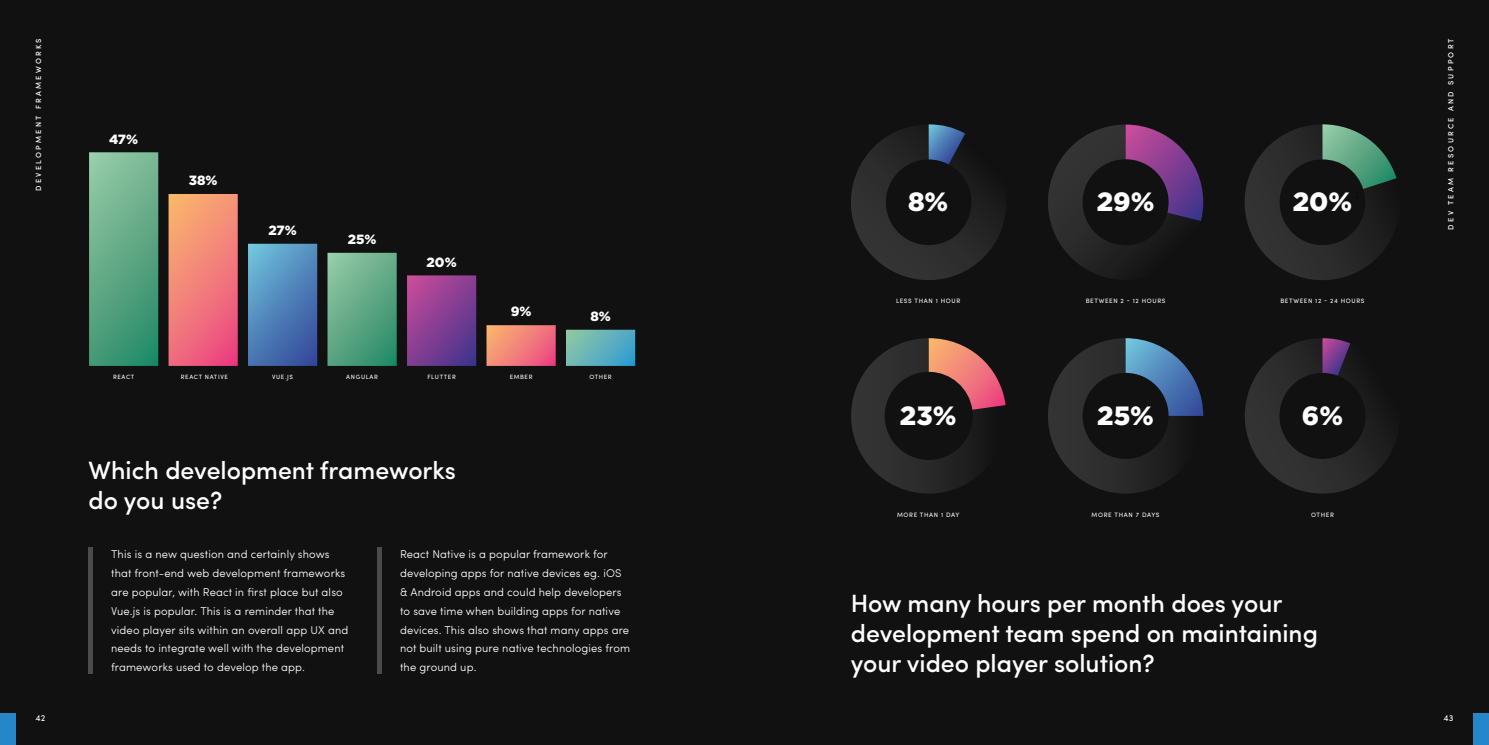
<style>
.page{position:relative;width:1489px;height:745px;background:#fff}
.page>*{position:absolute;margin:0;border:0;box-sizing:border-box;transform-origin:0 0}
.t1{font:900 26.38px "Gotham";color:#fff}
.t2{font:500 25px/30px "Sofia Pro";color:#fff}
.t3{font:900 13.38px "Gotham";color:#fff}
.t4{font:300 11.25px/18.8px "Sofia Pro";letter-spacing:.01em;color:#fff}
.t5{font:8.75px "Sofia Pro";color:#fff}
.t6{font:500 7.5px "Sofia Pro";letter-spacing:.3em;color:#fff}
.t7{font:6.25px "Sofia Pro";letter-spacing:.1em;color:#fff}
.t8{font:6.12px "Sofia Pro";letter-spacing:.1em;color:#fff}
</style>
<div class="page">
<div style="left:744px;top:0;width:744px;height:744px;background:#121111"></div>
<div style="left:0;top:0;width:744px;height:744px;background:#121111"></div>
<div style="left:0;top:712px;width:16px;height:32px;background:#2587c8"></div>
<div style="left:1473px;top:712px;width:15px;height:32px;background:#2587c8"></div>
<hr style="left:89px;top:546px;width:4px;height:127px;background:#4c4b4b">
<div style="left:377px;top:546px;width:5px;height:127px;background:#4c4b4b"></div>
<svg style="left:89px;top:152px;width:69px;height:213px;background:#5fa885"></svg>
<svg style="left:168px;top:194px;width:70px;height:171px;background:#ee7d77"></svg>
<svg style="left:248px;top:243px;width:69px;height:122px;background:#4f82b8"></svg>
<svg style="left:327px;top:252px;width:70px;height:113px;background:#5ea684"></svg>
<svg style="left:407px;top:275px;width:69px;height:90px;background:#843e91"></svg>
<svg style="left:486px;top:325px;width:69px;height:40px;background:#ef7f78"></svg>
<svg style="left:566px;top:329px;width:69px;height:36px;background:#60aeb7"></svg>
<svg style="left:1245px;top:338px;width:147px;height:155px"></svg>
<svg style="left:1048px;top:338px;width:155px;height:155px"></svg>
<svg style="left:851px;top:338px;width:155px;height:155px"></svg>
<svg style="left:1048px;top:124px;width:155px;height:154px"></svg>
<svg style="left:851px;top:124px;width:154px;height:156px"></svg>
<svg style="left:1244px;top:124px;width:153px;height:156px"></svg>
<p class="t6" style="left:33px;top:191px;width:154px;rotate:-90deg">DEVELOPMENT FRAMEWORKS</p>
<p class="t6" style="left:1445px;top:229px;width:193px;rotate:-90deg">DEV TEAM RESOURCE AND SUPPORT</p>
<p class="t3" style="left:109px;top:131px;width:31px">47%</p>
<p class="t3" style="left:189px;top:173px;width:30px">38%</p>
<h1 class="t1" style="left:908px;top:186px;width:42px">8%</h1>
<h1 class="t1" style="left:1096px;top:186px;width:59px">29%</h1>
<h1 class="t1" style="left:1292px;top:186px;width:61px">20%</h1>
<p class="t3" style="left:268px;top:222px;width:30px">27%</p>
<p class="t3" style="left:348px;top:232px;width:30px">25%</p>
<p class="t3" style="left:426px;top:254px;width:32px">20%</p>
<p class="t3" style="left:510px;top:303px;width:22px">9%</p>
<p class="t8" style="left:113px;top:372px;width:23px">REACT</p>
<p class="t8" style="left:181px;top:372px;width:49px">REACT NATIVE</p>
<p class="t8" style="left:272px;top:372px;width:23px">VUE.JS</p>
<p class="t8" style="left:346px;top:372px;width:33px">ANGULAR</p>
<p class="t8" style="left:427px;top:372px;width:30px">FLUTTER</p>
<p class="t8" style="left:509px;top:372px;width:24px">EMBER</p>
<h2 class="t2" style="left:89px;top:453px;width:369px">Which development frameworks do you use?</h2>
<p class="t3" style="left:590px;top:308px;width:22px">8%</p>
<p class="t8" style="left:589px;top:372px;width:24px">OTHER</p>
<p class="t4" style="left:111px;top:544px;width:239px">This is a new question and certainly shows that front-end web development frameworks are popular, with React in first place but also Vue.js is popular. This is a reminder that the video player sits within an overall app UX and needs to integrate well with the development frameworks used to develop the app.</p>
<p class="t4" style="left:400px;top:544px;width:231px">React Native is a popular framework for developing apps for native devices eg. iOS &amp; Android apps and could help developers to save time when building apps for native devices. This also shows that many apps are not built using pure native technologies from the ground up.</p>
<p class="t7" style="left:896px;top:296px;width:66px">LESS THAN 1 HOUR</p>
<p class="t7" style="left:1085px;top:296px;width:81px">BETWEEN 2 - 12 HOURS</p>
<p class="t7" style="left:1280px;top:296px;width:86px">BETWEEN 12 - 24 HOURS</p>
<h1 class="t1" style="left:899px;top:400px;width:58px">23%</h1>
<h1 class="t1" style="left:1097px;top:400px;width:58px">25%</h1>
<h1 class="t1" style="left:1301px;top:400px;width:43px">6%</h1>
<p class="t7" style="left:897px;top:510px;width:64px">MORE THAN 1 DAY</p>
<p class="t7" style="left:1091px;top:510px;width:69px">MORE THAN 7 DAYS</p>
<p class="t7" style="left:1310px;top:510px;width:24px">OTHER</p>
<h2 class="t2" style="left:850px;top:586px;width:468px">How many hours per month does your development team spend on maintaining your video player solution?</h2>
<p class="t5" style="left:35px;top:710px;width:11px">42</p>
<p class="t5" style="left:1443px;top:710px;width:11px">43</p>
</div>
